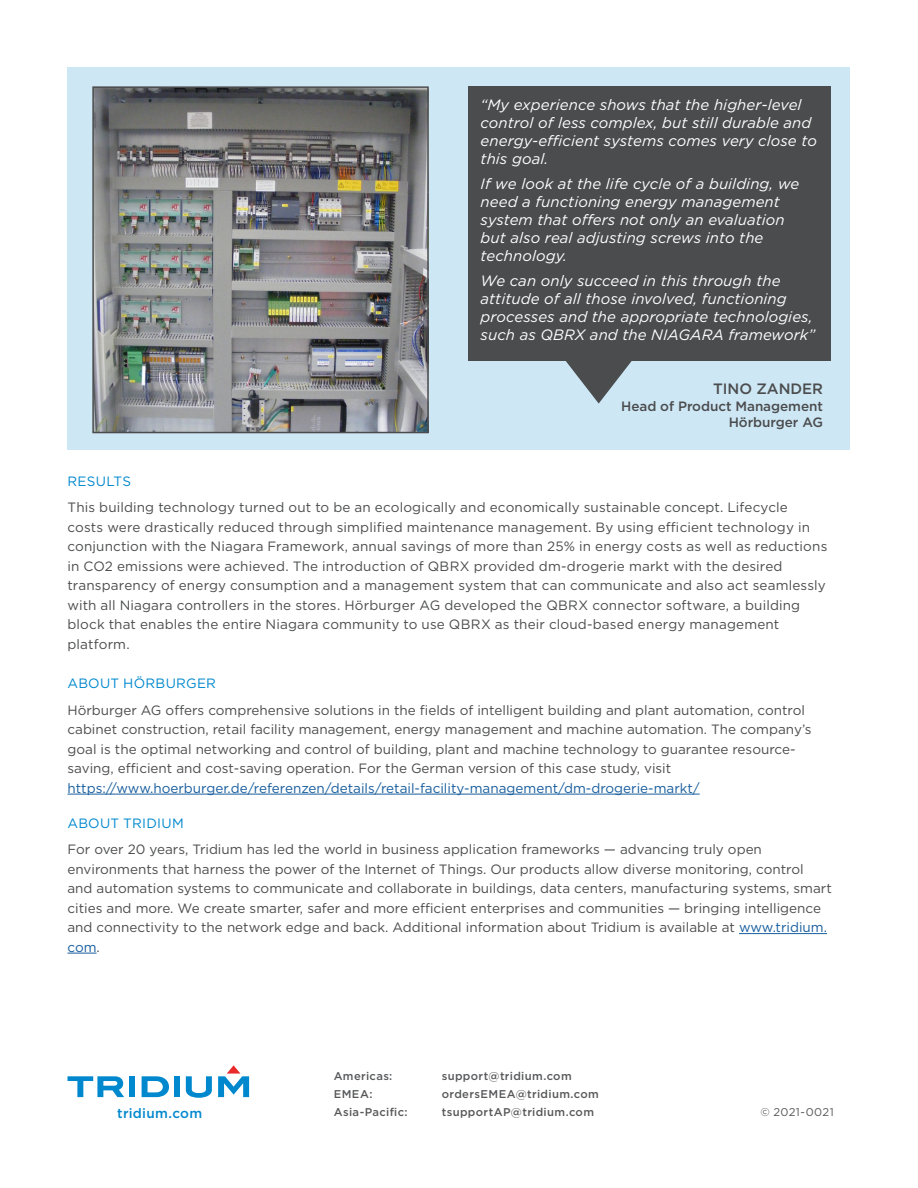
<style>
.page{position:relative;width:918px;height:1188px;background:#fff}
.page>*{position:absolute;margin:0;border:0;box-sizing:border-box;transform-origin:0 0}
.t1{font:italic 15px/18px "Gotham";letter-spacing:.005em;color:#fff}
.t2{font:500 15px "Gotham";letter-spacing:-.005em;color:#4b4c4d}
.t3{font:13.5px/19.5px "Gotham";color:#4b4c4d}
.t4{font:13.5px "Gotham";color:#175d9e}
.t5{font:500 13.5px "Gotham";letter-spacing:-.005em;color:#4b4c4d}
.t6{font:13.5px "Gotham";letter-spacing:.02em;color:#0088ce}
.Footer_Copy{font:500 13.5px "Gotham";letter-spacing:.02em;color:#0088ce}
.Footer_Copy-2{font:500 11.25px "Gotham";letter-spacing:.03em;color:#57585a}
.Footer_Copy-3{font:11.25px "Gotham";letter-spacing:.035em;color:#57585a}
.s1{color:#175d9e}
</style>
<div class="page">
<hr style="left:68px;top:794px;width:632px;height:1px;background:#175d9e">
<hr style="left:739px;top:933px;width:88px;height:1px;background:#175d9e">
<svg style="left:68px;top:953px;width:29px;height:1px"></svg>
<svg style="left:68px;top:1076px;width:56px;height:21px"></svg>
<div style="left:129px;top:1076px;width:6px;height:21px;background:#0088ce"></div>
<svg style="left:142px;top:1076px;width:27px;height:21px"></svg>
<div style="left:174px;top:1076px;width:6px;height:21px;background:#0088ce"></div>
<svg style="left:186px;top:1076px;width:26px;height:22px"></svg>
<svg style="left:218px;top:1065px;width:31px;height:32px"></svg>
<div style="left:68px;top:68px;width:782px;height:382px;background:#cde7f5"></div>
<img style="left:95px;top:89px;width:331px;height:341px">
<div style="left:92px;top:86px;width:337px;height:347px;border:2px solid #4b4c4d"></div>
<div style="left:468px;top:86px;width:363px;height:275px;background:#4b4c4d"></div>
<svg style="left:566px;top:361px;width:66px;height:43px"></svg>
<p class="t1" style="left:481px;top:95px;width:338px">“My experience shows that the higher-level control of less complex, but still durable and energy-efficient systems comes very close to this goal.</p>
<p class="t1" style="left:481px;top:174px;width:320px">If we look at the life cycle of a building, we need a functioning energy management system that offers not only an evaluation but also real adjusting screws into the technology.</p>
<p class="t1" style="left:481px;top:271px;width:336px">We can only succeed in this through the attitude of all those involved, functioning processes and the appropriate technologies, such as QBRX and the NIAGARA framework”</p>
<p class="t2" style="left:713px;top:379px;width:111px">TINO ZANDER</p>
<p class="t5" style="left:621px;top:397px;width:203px">Head of Product Management</p>
<p class="t5" style="left:729px;top:414px;width:96px">Hörburger AG</p>
<p class="t6" style="left:68px;top:473px;width:65px">RESULTS</p>
<p class="t3" style="left:68px;top:497px;width:761px">This building technology turned out to be an ecologically and economically sustainable concept. Lifecycle<br>costs were drastically reduced through simplified maintenance management. By using efficient technology in conjunction with the Niagara Framework, annual savings of more than 25% in energy costs as well as reductions in CO2 emissions were achieved. The introduction of QBRX provided dm-drogerie markt with the desired transparency of energy consumption and a management system that can communicate and also act seamlessly with all Niagara controllers in the stores. Hörburger AG developed the QBRX connector software, a building block that enables the entire Niagara community to use QBRX as their cloud-based energy management platform.</p>
<p class="t6" style="left:68px;top:675px;width:150px">ABOUT HÖRBURGER</p>
<p class="t3" style="left:68px;top:700px;width:746px">Hörburger AG offers comprehensive solutions in the fields of intelligent building and plant automation, control cabinet construction, retail facility management, energy management and machine automation. The company’s goal is the optimal networking and control of building, plant and machine technology to guarantee resource&shy;saving, efficient and cost-saving operation. For the German version of this case study, visit</p>
<p class="t4" style="left:68px;top:779px;width:634px">https://www.hoerburger.de/referenzen/details/retail-facility-management/dm-drogerie-markt/</p>
<p class="t6" style="left:68px;top:815px;width:118px">ABOUT TRIDIUM</p>
<p class="t3" style="left:68px;top:839px;width:766px">For over 20 years, Tridium has led the world in business application frameworks — advancing truly open environments that harness the power of the Internet of Things. Our products allow diverse monitoring, control and automation systems to communicate and collaborate in buildings, data centers, manufacturing systems, smart cities and more. We create smarter, safer and more efficient enterprises and communities — bringing intelligence and connectivity to the network edge and back. Additional information about Tridium is available at <span class="s1">www.tridium. com</span>.</p>
<p class="Footer_Copy" style="left:117px;top:1104px;width:87px">tridium.com</p>
<p class="Footer_Copy-2" style="left:334px;top:1068px;width:60px">Americas:</p>
<p class="Footer_Copy-2" style="left:442px;top:1068px;width:131px">support@tridium.com</p>
<p class="Footer_Copy-2" style="left:334px;top:1086px;width:40px">EMEA:</p>
<p class="Footer_Copy-2" style="left:442px;top:1086px;width:159px">ordersEMEA@tridium.com</p>
<p class="Footer_Copy-2" style="left:334px;top:1104px;width:75px">Asia-Pacific:</p>
<p class="Footer_Copy-2" style="left:442px;top:1104px;width:154px">tsupportAP@tridium.com</p>
<p class="Footer_Copy-3" style="left:761px;top:1105px;width:75px">© 2021-0021</p>
</div>
